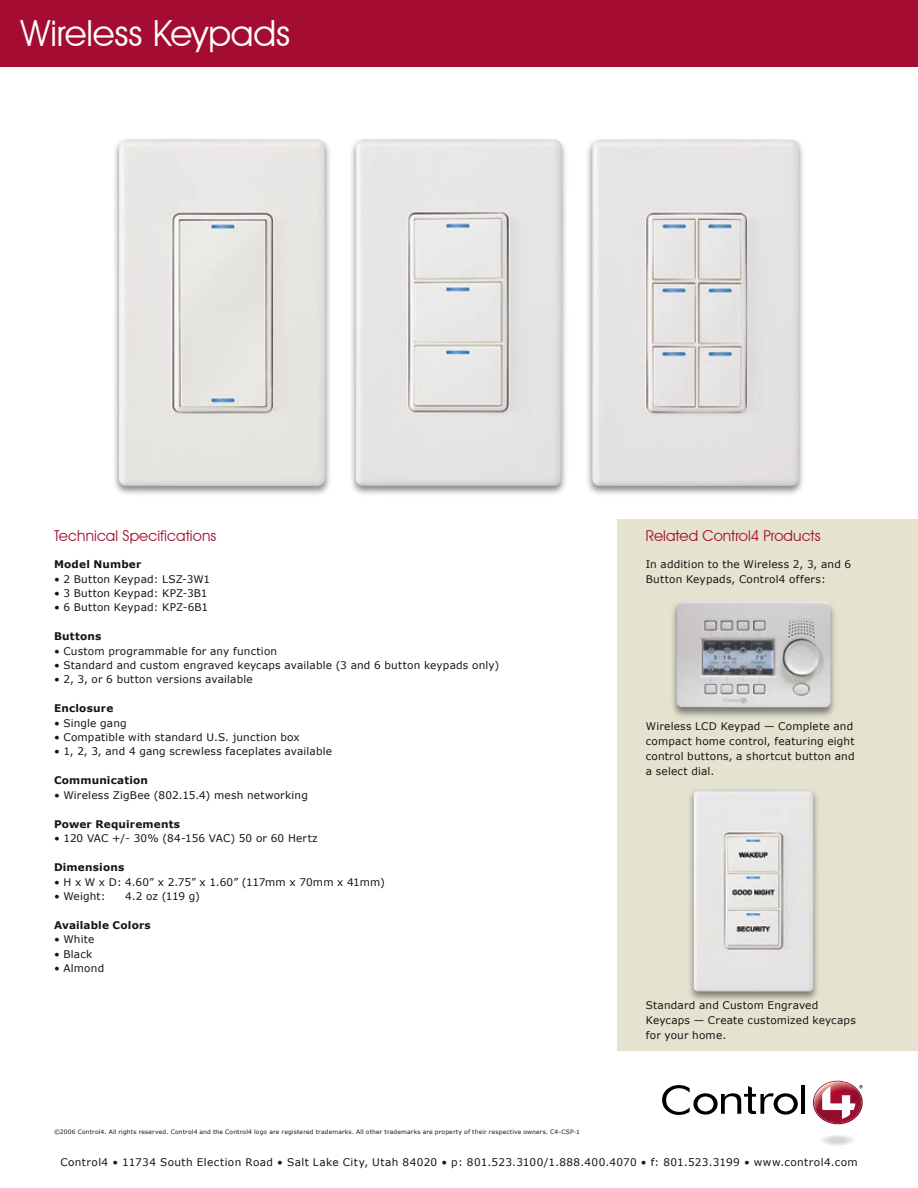
<style>
.page{position:relative;width:918px;height:1188px;background:#fff}
.page>*{position:absolute;margin:0;border:0;box-sizing:border-box;transform-origin:0 0}
.t1{font:36px "Avant Garde IT Cby BT";color:#fff}
.t2{font:15px "Avant Garde IT Cby BT";letter-spacing:.005em;color:#a40d31}
.t3{font:10.5px/15px "Verdana";letter-spacing:.02em;color:#151514}
.t4{font:10.5px "Verdana";letter-spacing:.04em;color:#151514}
.t5{font:700 10.5px "Verdana";letter-spacing:.02em;color:#151514}
.t6{font:10.5px "Verdana";color:#151514}
.t7{font:6px "Verdana";letter-spacing:.025em;color:#151514}
</style>
<div class="page">
<div style="left:0;top:0;width:918px;height:68px;background:#a40d31"></div>
<div style="left:618px;top:519px;width:300px;height:531px;background:#e5e3d0"></div>
<hr style="left:801px;top:1085px;width:4px;height:29px;background:#000">
<svg style="left:662px;top:1085px;width:136px;height:30px"></svg>
<svg style="left:819px;top:1134px;width:36px;height:12px"></svg>
<svg style="left:813px;top:1081px;width:50px;height:44px"></svg>
<div style="left:111px;top:135px;width:222px;height:362px;background:#151514;opacity:.5"></div>
<img style="left:119px;top:140px;width:206px;height:346px">
<div style="left:347px;top:135px;width:223px;height:362px;background:#151514;opacity:.5"></div>
<img style="left:356px;top:140px;width:206px;height:346px">
<div style="left:584px;top:135px;width:223px;height:362px;background:#151514;opacity:.5"></div>
<img style="left:592px;top:140px;width:207px;height:346px">
<div style="left:668px;top:598px;width:171px;height:122px;background:#151514;opacity:.5"></div>
<img style="left:676px;top:602px;width:155px;height:105px">
<div style="left:685px;top:786px;width:137px;height:217px;background:#151514;opacity:.5"></div>
<img style="left:694px;top:790px;width:119px;height:202px">
<h1 class="t1" style="left:21px;top:12px;width:271px">Wireless Keypads</h1>
<h2 class="t2" style="left:54px;top:527px;width:164px">Technical Specifications</h2>
<p class="t5" style="left:54px;top:558px;width:89px">Model Number</p>
<p class="t3" style="left:54px;top:571px;width:158px">• 2 Button Keypad: LSZ-3W1</p>
<p class="t3" style="left:54px;top:585px;width:155px">• 3 Button Keypad: KPZ-3B1</p>
<p class="t3" style="left:54px;top:599px;width:156px">• 6 Button Keypad: KPZ-6B1</p>
<p class="t5" style="left:54px;top:630px;width:49px">Buttons</p>
<p class="t3" style="left:54px;top:643px;width:225px">• Custom programmable for any function</p>
<p class="t3" style="left:54px;top:657px;width:447px">• Standard and custom engraved keycaps available (3 and 6 button keypads only)</p>
<p class="t3" style="left:54px;top:671px;width:200px">• 2, 3, or 6 button versions available</p>
<p class="t5" style="left:54px;top:702px;width:61px">Enclosure</p>
<p class="t3" style="left:54px;top:715px;width:74px">• Single gang</p>
<p class="t3" style="left:54px;top:729px;width:247px">• Compatible with standard U.S. junction box</p>
<p class="t3" style="left:54px;top:743px;width:280px">• 1, 2, 3, and 4 gang screwless faceplates available</p>
<p class="t5" style="left:54px;top:774px;width:96px">Communication</p>
<p class="t3" style="left:54px;top:787px;width:255px">• Wireless ZigBee (802.15.4) mesh networking</p>
<p class="t5" style="left:54px;top:817px;width:128px">Power Requirements</p>
<p class="t3" style="left:54px;top:830px;width:265px">• 120 VAC +/- 30% (84-156 VAC) 50 or 60 Hertz</p>
<p class="t5" style="left:54px;top:861px;width:72px">Dimensions</p>
<p class="t6" style="left:54px;top:875px;width:332px">• H x W x D: 4.60” x 2.75” x 1.60” (117mm x 70mm x 41mm)</p>
<p class="t3" style="left:54px;top:888px;width:53px">• Weight:</p>
<p class="t3" style="left:125px;top:888px;width:76px">4.2 oz (119 g)</p>
<p class="t5" style="left:54px;top:919px;width:98px">Available Colors</p>
<p class="t3" style="left:54px;top:932px;width:42px">• White</p>
<p class="t3" style="left:54px;top:946px;width:40px">• Black</p>
<p class="t3" style="left:54px;top:960px;width:52px">• Almond</p>
<h2 class="t2" style="left:646px;top:527px;width:176px">Related Control4 Products</h2>
<p class="t3" style="left:646px;top:557px;width:207px">In addition to the Wireless 2, 3, and 6<br>Button Keypads, Control4 offers:</p>
<p class="t3" style="left:646px;top:718px;width:210px">Wireless LCD Keypad — Complete and compact home control, featuring eight control buttons, a shortcut button and a select dial.</p>
<p class="t3" style="left:646px;top:997px;width:212px">Standard and Custom Engraved<br>Keycaps — Create customized keycaps for your home.</p>
<p class="t7" style="left:54px;top:1128px;width:528px">©2006 Control4. All rights reserved. Control4 and the Control4 logo are registered trademarks. All other trademarks are property of their respective owners. C4-CSP-1</p>
<p class="t4" style="left:60px;top:1155px;width:799px">Control4 • 11734 South Election Road • Salt Lake City, Utah 84020 • p: 801.523.3100/1.888.400.4070 • f: 801.523.3199 • www.control4.com</p>
</div>
